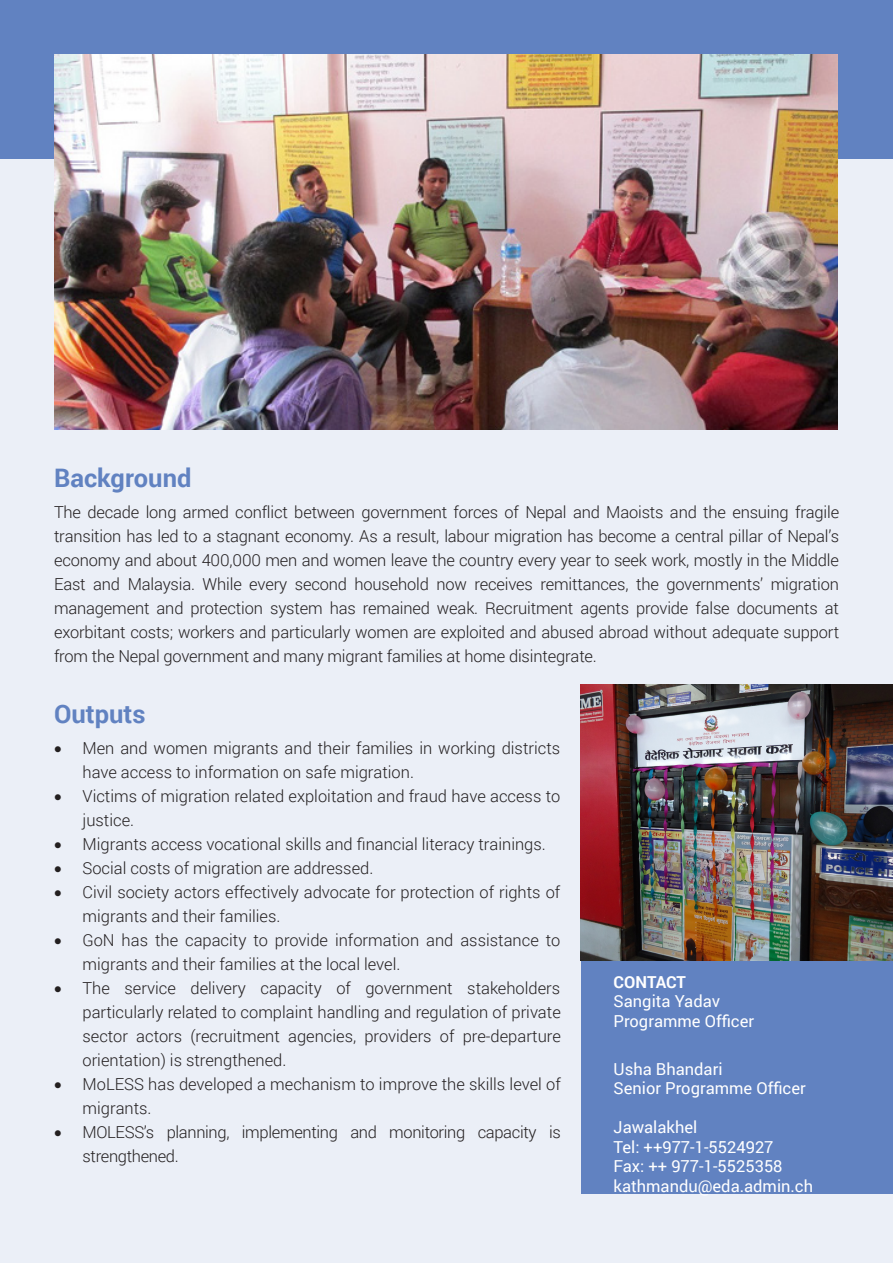
<style>
.page{position:relative;width:893px;height:1263px;background:#fff}
.page>*{position:absolute;margin:0;border:0;box-sizing:border-box;transform-origin:0 0}
.t1{font:700 25.5px "Roboto";color:#6182c1}
.t2{font:300 16.5px/24px "Roboto";color:#231f20}
.t3{font:16.5px "Roboto";color:#fff}
.t4{font:300 16.5px/24px "Roboto";letter-spacing:-.02em;color:#231f20}
.t5{font:700 16.5px "Roboto";color:#fff}
</style>
<div class="page">
<div style="left:0;top:148px;width:893px;height:1115px;background:#ebeff7"></div>
<div style="left:0;top:0;width:893px;height:159px;background:#6182c1"></div>
<div style="left:581px;top:958px;width:312px;height:236px;background:#6182c1"></div>
<img style="left:54px;top:54px;width:783px;height:375px">
<img style="left:580px;top:684px;width:313px;height:277px">
<p class="t1" style="left:54px;top:460px;width:139px">Background</p>
<p class="t2" style="left:54px;top:499px;width:787px;text-align:justify">The decade long armed conflict between government forces of Nepal and Maoists and the ensuing fragile transition has led to a stagnant economy. As a result, labour migration has become a central pillar of Nepal’s economy and about 400,000 men and women leave the country every year to seek work, mostly in the Middle East and Malaysia. While every second household now receives remittances, the governments’ migration management and protection system has remained weak. Recruitment agents provide false documents at exorbitant costs; workers and particularly women are exploited and abused abroad without adequate support from the Nepal government and many migrant families at home disintegrate.</p>
<p class="t1" style="left:54px;top:696px;width:93px">Outputs</p>
<p class="t2" style="left:82px;top:735px;width:479px;text-indent:-28px">• Men and women migrants and their families in working districts have access to information on safe migration.</p>
<p class="t2" style="left:82px;top:783px;width:479px;text-indent:-28px">• Victims of migration related exploitation and fraud have access to justice.</p>
<p class="t2" style="left:54px;top:831px;width:493px">• Migrants access vocational skills and financial literacy trainings.</p>
<p class="t2" style="left:54px;top:855px;width:321px">• Social costs of migration are addressed.</p>
<p class="t2" style="left:82px;top:879px;width:479px;text-indent:-28px">• Civil society actors effectively advocate for protection of rights of migrants and their families.</p>
<p class="t2" style="left:82px;top:927px;width:479px;text-indent:-28px">• GoN has the capacity to provide information and assistance to migrants and their families at the local level.</p>
<p class="t2" style="left:82px;top:975px;width:480px;text-align:justify;text-indent:-28px">• The service delivery capacity of government stakeholders particularly related to complaint handling and regulation of private sector actors (recruitment agencies, providers of pre-departure orientation) is strengthened.</p>
<p class="t2" style="left:82px;top:1071px;width:480px;text-indent:-28px">• MoLESS has developed a mechanism to improve the skills level of migrants.</p>
<p class="t4" style="left:82px;top:1119px;width:480px;text-indent:-28px">• MOLESS’s planning, implementing and monitoring capacity is strengthened.</p>
<p class="t5" style="left:614px;top:970px;width:74px">CONTACT</p>
<p class="t3" style="left:614px;top:990px;width:108px">Sangita Yadav</p>
<p class="t3" style="left:614px;top:1009px;width:142px">Programme Officer</p>
<p class="t3" style="left:614px;top:1057px;width:110px">Usha Bhandari</p>
<p class="t3" style="left:614px;top:1077px;width:194px">Senior Programme Officer</p>
<p class="t3" style="left:614px;top:1116px;width:85px">Jawalakhel</p>
<p class="t3" style="left:614px;top:1135px;width:162px">Tel: ++977-1-5524927</p>
<p class="t3" style="left:614px;top:1155px;width:171px">Fax: ++ 977-1-5525358</p>
<p class="t3" style="left:614px;top:1174px;width:201px">kathmandu@eda.admin.ch</p>
</div>
